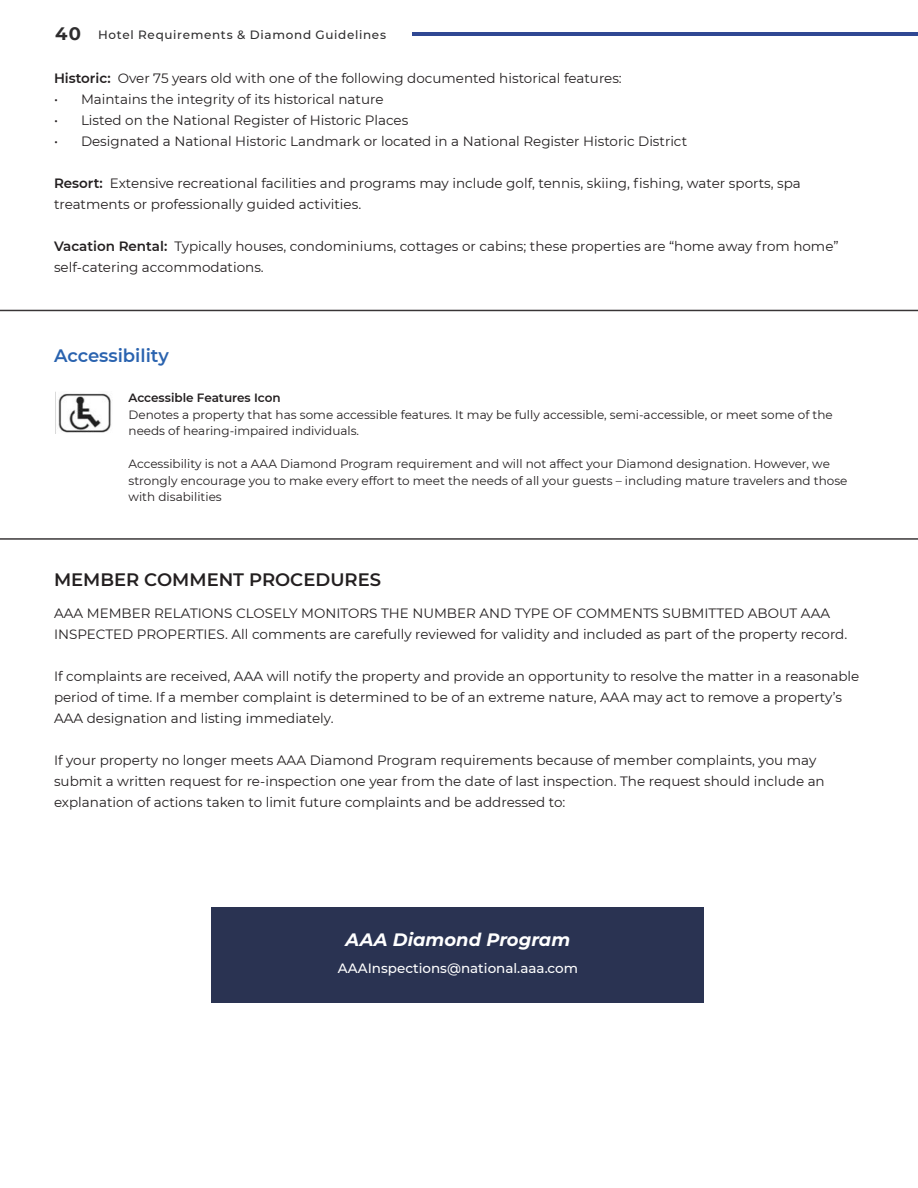
<style>
.page{position:relative;width:918px;height:1188px;background:#fff}
.page>*{position:absolute;margin:0;border:0;box-sizing:border-box;transform-origin:0 0}
.t1{font:600 18px "Montserrat";color:#231f20}
.t2{font:italic 700 18px "Montserrat";color:#fff}
.t3{font:600 18px "Montserrat";color:#2a63af}
.t4{font:700 18px "Montserrat";color:#2e2d2e}
.t5{font:13.5px/21px "Montserrat";color:#231f20}
.t6{font:500 13.5px "Montserrat";color:#fff}
.t7{font:12px/16.5px "Montserrat";color:#231f20}
.t8{font:500 12px "Montserrat";letter-spacing:.055em;color:#2e2d2e}
.t9{font:600 12px "Montserrat";color:#231f20}
.s1{font-weight:600}
</style>
<div class="page">
<img style="left:58px;top:393px;width:53px;height:40px">
<hr style="left:0;top:310px;width:918px;height:1px;background:#231f20">
<hr style="left:0;top:538px;width:918px;height:2px;background:#231f20">
<hr style="left:412px;top:32px;width:506px;height:3px;background:#304893">
<div style="left:212px;top:907px;width:492px;height:95px;background:#2a3352"></div>
<p class="t4" style="left:55px;top:21px;width:27px">40</p>
<p class="t8" style="left:98px;top:27px;width:290px">Hotel Requirements &amp; Diamond Guidelines</p>
<p class="t5" style="left:54px;top:67px;width:569px"><span class="s1">Historic:</span> Over 75 years old with one of the following documented historical features:</p>
<p class="t5" style="left:54px;top:88px;width:331px">• Maintains the integrity of its historical nature</p>
<p class="t5" style="left:54px;top:109px;width:356px">• Listed on the National Register of Historic Places</p>
<p class="t5" style="left:54px;top:130px;width:635px">• Designated a National Historic Landmark or located in a National Register Historic District</p>
<p class="t5" style="left:54px;top:172px;width:748px"><span class="s1">Resort:</span> Extensive recreational facilities and programs may include golf, tennis, skiing, fishing, water sports, spa treatments or professionally guided activities.</p>
<p class="t5" style="left:54px;top:235px;width:786px"><span class="s1">Vacation Rental:</span> Typically houses, condominiums, cottages or cabins; these properties are “home away from home” self-catering accommodations.</p>
<p class="t3" style="left:54px;top:343px;width:116px">Accessibility</p>
<p class="t9" style="left:129px;top:390px;width:154px">Accessible Features Icon</p>
<p class="t7" style="left:129px;top:406px;width:706px">Denotes a property that has some accessible features. It may be fully accessible, semi-accessible, or meet some of the needs of hearing-impaired individuals.</p>
<p class="t7" style="left:129px;top:455px;width:721px">Accessibility is not a AAA Diamond Program requirement and will not affect your Diamond designation. However, we strongly encourage you to make every effort to meet the needs of all your guests – including mature travelers and those with disabilities</p>
<p class="t1" style="left:54px;top:566px;width:329px">MEMBER COMMENT PROCEDURES</p>
<p class="t5" style="left:54px;top:602px;width:795px">AAA MEMBER RELATIONS CLOSELY MONITORS THE NUMBER AND TYPE OF COMMENTS SUBMITTED ABOUT AAA<br>INSPECTED PROPERTIES. All comments are carefully reviewed for validity and included as part of the property record.</p>
<p class="t5" style="left:54px;top:665px;width:807px">If complaints are received, AAA will notify the property and provide an opportunity to resolve the matter in a reasonable period of time. If a member complaint is determined to be of an extreme nature, AAA may act to remove a property’s<br>AAA designation and listing immediately.</p>
<p class="t5" style="left:54px;top:749px;width:772px">If your property no longer meets AAA Diamond Program requirements because of member complaints, you may submit a written request for re-inspection one year from the date of last inspection. The request should include an explanation of actions taken to limit future complaints and be addressed to:</p>
<p class="t2" style="left:346px;top:927px;width:226px">AAA Diamond Program</p>
<p class="t6" style="left:338px;top:959px;width:242px">AAAInspections@national.aaa.com</p>
</div>
